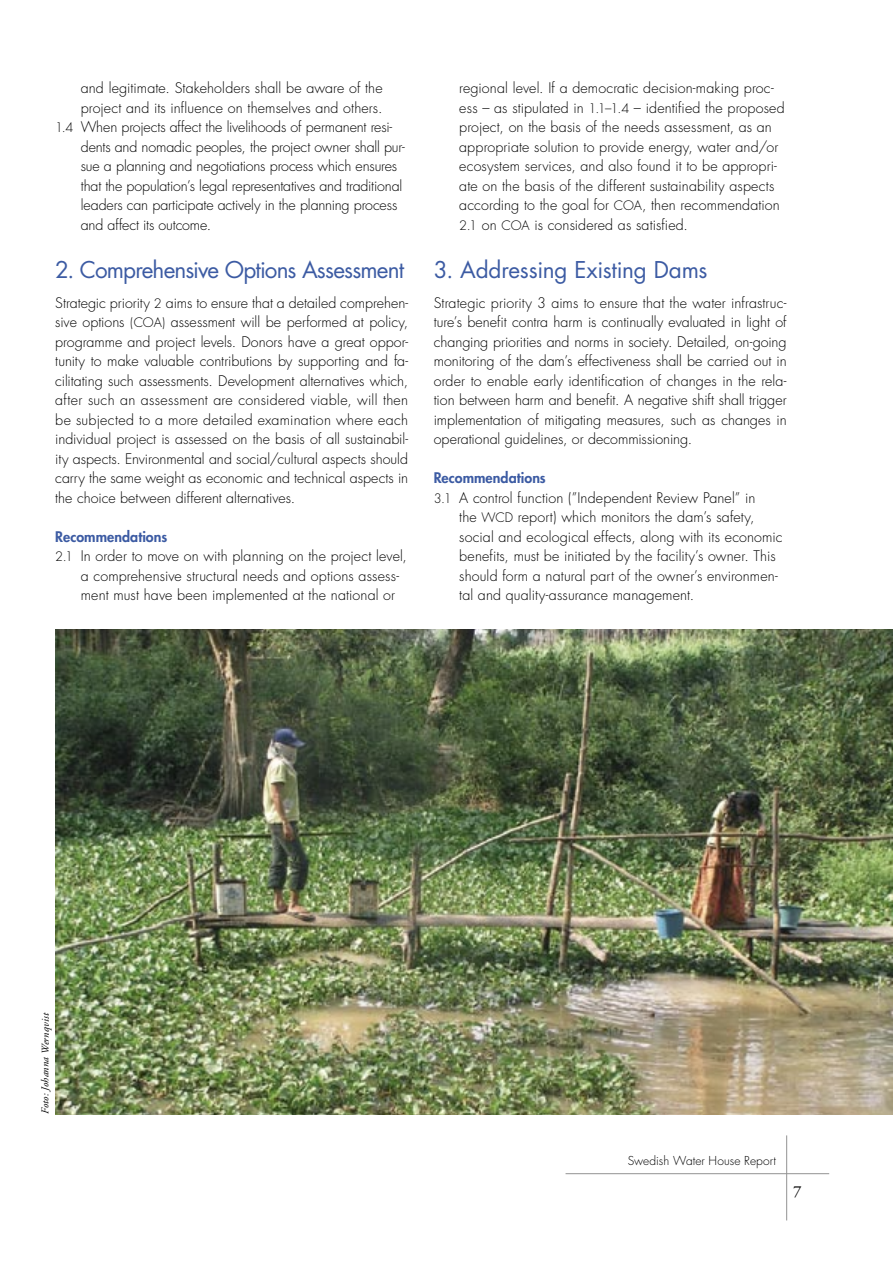
<style>
.page{position:relative;width:893px;height:1263px;background:#fff}
.page>*{position:absolute;margin:0;border:0;box-sizing:border-box;transform-origin:0 0}
.underrubrik{font:22.5px "Futura";letter-spacing:-.035em;color:#3c5ba3}
.underrubrik-2{font:22.5px "Futura";letter-spacing:-.01em;color:#3c5ba3}
.bulletpoint{font:300 14.25px/19.5px "Futura";letter-spacing:.005em;color:#000}
.brödtext{font:300 14.25px/19.5px "Futura";letter-spacing:-.005em;color:#000;text-align:justify}
.mellanrubrk{font:800 14.25px "Futura";letter-spacing:.005em;color:#3c5ba3}
.t1{font:300 12px "Futura";letter-spacing:.005em;color:#000}
.photocredit{font:italic 10.5px "Adobe Garamond";letter-spacing:.01em;color:#000}
.s1{font-size:12.75px}
</style>
<div class="page">
<hr style="left:786px;top:1135px;width:1px;height:85px;background:#939393">
<hr style="left:566px;top:1173px;width:263px;height:1px;background:#939393">
<img style="left:55px;top:629px;width:838px;height:485px">
<p class="bulletpoint" style="left:81px;top:78px;width:303px">and legitimate. Stakeholders shall be aware of the project and its influence on themselves and others.</p>
<p class="bulletpoint" style="left:81px;top:117px;width:325px;text-indent:-26px"><span class="s1">1.4</span> When projects affect the livelihoods of permanent resi&shy;dents and nomadic peoples, the project owner shall pur&shy;sue a planning and negotiations process which ensures that the population’s legal representatives and traditional leaders can participate actively in the planning process and affect its outcome.</p>
<p class="underrubrik" style="left:55px;top:254px;width:350px">2. Comprehensive Options Assessment</p>
<p class="brödtext" style="left:55px;top:293px;width:354px">Strategic priority <span class="s1">2</span> aims to ensure that a detailed comprehen&shy;sive options <span class="s1">(COA)</span> assessment will be performed at policy, programme and project levels. Donors have a great oppor&shy;tunity to make valuable contributions by supporting and fa&shy;cilitating such assessments. Development alternatives which, after such an assessment are considered viable, will then be subjected to a more detailed examination where each individual project is assessed on the basis of all sustainabil&shy;ity aspects. Environmental and social/cultural aspects should carry the same weight as economic and technical aspects in the choice between different alternatives.</p>
<p class="mellanrubrk" style="left:55px;top:527px;width:114px">Recommendations</p>
<p class="bulletpoint" style="left:81px;top:546px;width:328px;text-indent:-26px"><span class="s1">2.1</span> In order to move on with planning on the project level, a comprehensive structural needs and options assess&shy;ment must have been implemented at the national or</p>
<p class="bulletpoint" style="left:459px;top:78px;width:327px">regional level. If a democratic decision-making proc&shy;ess – as stipulated in <span class="s1">1.1–1.4</span> – identified the proposed project, on the basis of the needs assessment, as an appropriate solution to provide energy, water and/or ecosystem services, and also found it to be appropri&shy;ate on the basis of the different sustainability aspects according to the goal for <span class="s1">COA</span>, then recommendation <span class="s1">2.1</span> on <span class="s1">COA</span> is considered as satisfied.</p>
<p class="underrubrik-2" style="left:434px;top:254px;width:275px">3. Addressing Existing Dams</p>
<p class="brödtext" style="left:434px;top:293px;width:354px">Strategic priority 3 aims to ensure that the water infrastruc&shy;ture’s benefit contra harm is continually evaluated in light of changing priorities and norms in society. Detailed, on-going monitoring of the dam’s effectiveness shall be carried out in order to enable early identification of changes in the rela&shy;tion between harm and benefit. A negative shift shall trigger implementation of mitigating measures, such as changes in operational guidelines, or decommissioning.</p>
<p class="mellanrubrk" style="left:434px;top:468px;width:114px">Recommendations</p>
<p class="bulletpoint" style="left:459px;top:488px;width:325px;text-indent:-26px"><span class="s1">3.1</span> A control function (”Independent Review Panel” in<br>the <span class="s1">WCD</span> report) which monitors the dam’s safety, social and ecological effects, along with its economic benefits, must be initiated by the facility’s owner. This should form a natural part of the owner’s environmen&shy;tal and quality-assurance management.</p>
<p class="photocredit" style="left:40px;top:1114px;width:103px;rotate:-90deg">Foto: Johanna Wernqvist</p>
<p class="t1" style="left:628px;top:1153px;width:150px">Swedish Water House Report</p>
</div>
